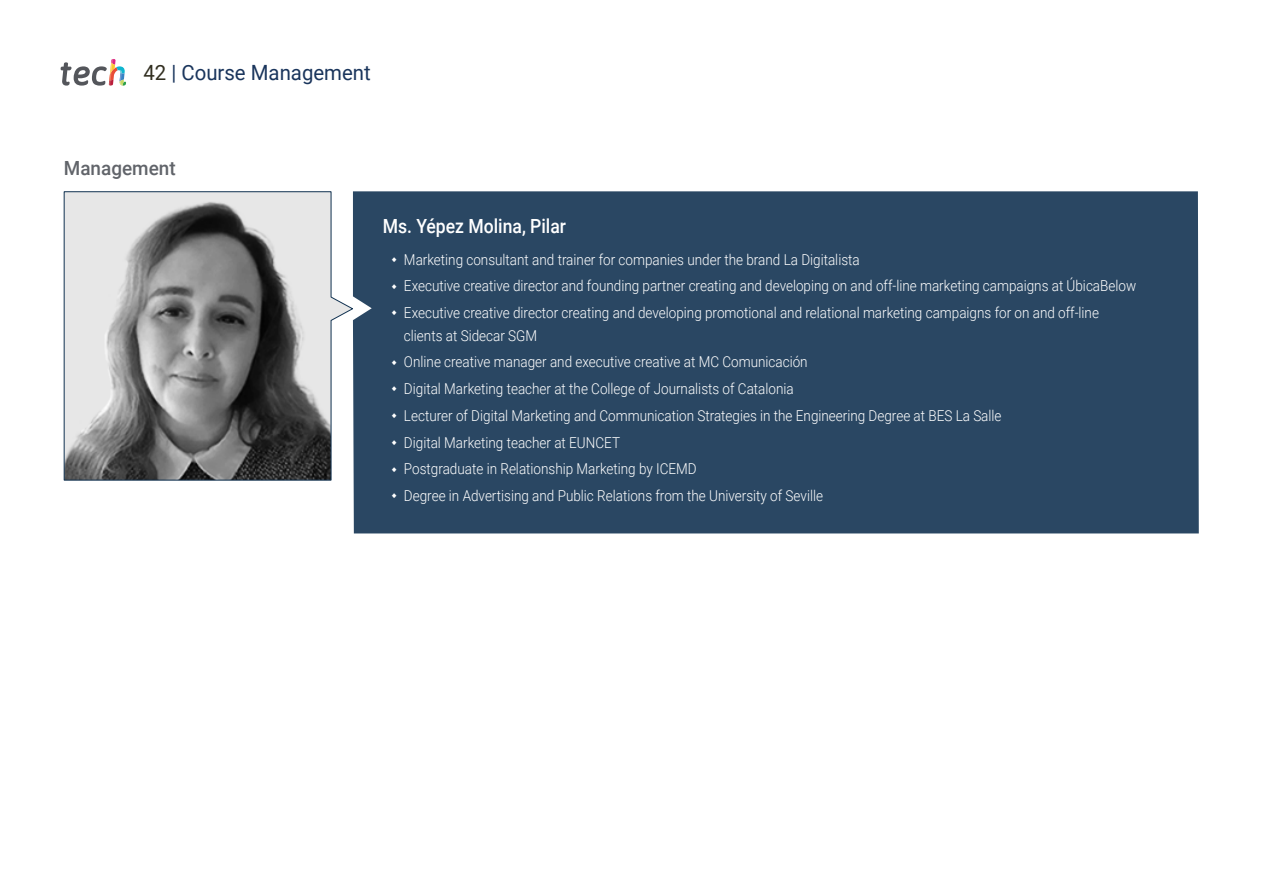
<style>
.page{position:relative;width:1263px;height:893px;background:#fff}
.page>*{position:absolute;margin:0;border:0;box-sizing:border-box;transform-origin:0 0}
.t1{font:21px "Roboto";color:#1a355c}
.t2{font:500 19.5px "Roboto";color:#fff;scale:.9 1}
.t3{font:500 19.5px "Roboto";color:#61646a}
.t4{font:300 15px/26.7px "Roboto";color:#fff;scale:.9 1}
.s1{color:#312e20}
</style>
<div class="page">
<svg style="left:61px;top:59px;width:65px;height:27px"></svg>
<div style="left:353px;top:191px;width:846px;height:342px;background:#2a4763"></div>
<svg style="left:63px;top:191px;width:291px;height:290px;background:#999a9a"></svg>
<svg style="left:392px;top:257px;width:5px;height:5px"></svg>
<svg style="left:392px;top:284px;width:5px;height:5px"></svg>
<svg style="left:392px;top:310px;width:5px;height:5px"></svg>
<svg style="left:392px;top:360px;width:5px;height:5px"></svg>
<svg style="left:392px;top:386px;width:5px;height:5px"></svg>
<svg style="left:392px;top:413px;width:5px;height:5px"></svg>
<svg style="left:392px;top:440px;width:5px;height:5px"></svg>
<svg style="left:392px;top:467px;width:5px;height:5px"></svg>
<svg style="left:392px;top:493px;width:5px;height:5px"></svg>
<h1 class="t1" style="left:144px;top:57px;width:229px"><span class="s1">42</span> | Course Management</h1>
<h2 class="t3" style="left:64px;top:154px;width:113px">Management</h2>
<h2 class="t2" style="left:383px;top:212px;width:205px">Ms. Yépez Molina, Pilar</h2>
<p class="t4" style="left:404px;top:245px;width:815px">Marketing consultant and trainer for companies under the brand La Digitalista<br>Executive creative director and founding partner creating and developing on and off-line marketing campaigns at ÚbicaBelow<br>Executive creative director creating and developing promotional and relational marketing campaigns for on and off-line</p>
<p class="t4" style="left:404px;top:321px;width:665px">clients at Sidecar SGM<br>Online creative manager and executive creative at MC Comunicación<br>Digital Marketing teacher at the College of Journalists of Catalonia<br>Lecturer of Digital Marketing and Communication Strategies in the Engineering Degree at BES La Salle Digital Marketing teacher at EUNCET<br>Postgraduate in Relationship Marketing by ICEMD<br>Degree in Advertising and Public Relations from the University of Seville</p>
</div>
